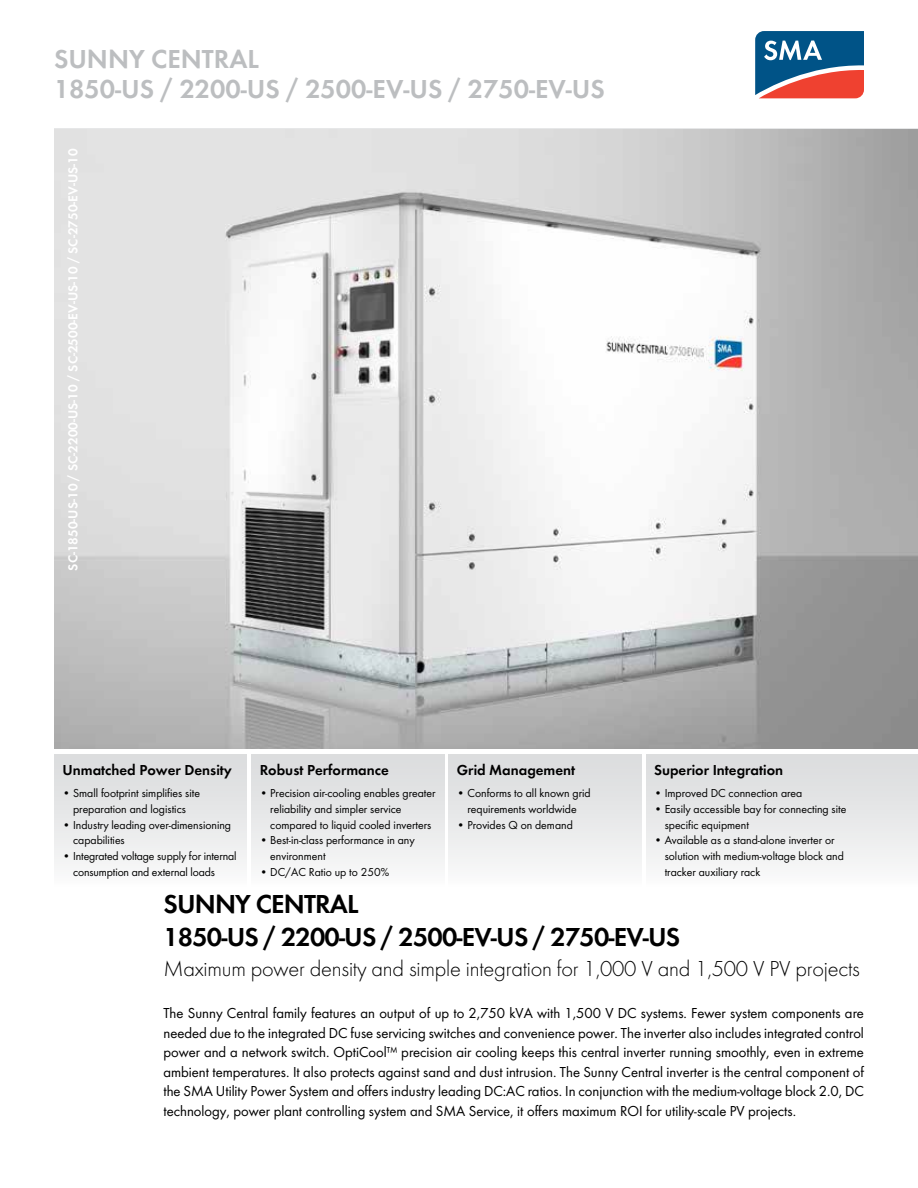
<style>
.page{position:relative;width:918px;height:1188px;background:#fff}
.page>*{position:absolute;margin:0;border:0;box-sizing:border-box;transform-origin:0 0}
.t1{font:600 27px/30px "SMA Futura Global";color:#bcbec0}
.t2{font:600 27px/33px "SMA Futura Global";letter-spacing:-.03em;color:#000}
.t3{font:22.5px "SMA Futura Global Light";letter-spacing:-.01em;color:#000}
.t4{font:15px/19.5px "SMA Futura Global";color:#000;text-align:justify}
.t5{font:600 15px "SMA Futura Global";color:#000}
.t6{font:600 13.5px "SMA Futura Global";color:#fff}
.t7{font:12px/15.8px "SMA Futura Global";color:#000}
</style>
<div class="page">
<div style="left:252px;top:752px;width:193px;height:135px;background:linear-gradient(to bottom,#d8dadb,#fafafa)"></div>
<div style="left:54px;top:752px;width:193px;height:135px;background:linear-gradient(to bottom,#d8dadb,#fafafa)"></div>
<div style="left:449px;top:752px;width:193px;height:135px;background:linear-gradient(to bottom,#d8dadb,#fafafa)"></div>
<div style="left:646px;top:752px;width:272px;height:135px;background:linear-gradient(to bottom,#d8dadb,#fafafa)"></div>
<img style="left:54px;top:129px;width:864px;height:620px">
<hr style="left:54px;top:749px;width:864px;height:4px;background:#fff">
<svg style="left:755px;top:31px;width:109px;height:67px;background:#666780"></svg>
<h1 class="t1" style="left:54px;top:44px;width:552px">SUNNY CENTRAL<br>1850-US / 2200-US / 2500-EV-US / 2750-EV-US</h1>
<p class="t6" style="left:65px;top:571px;width:424px;rotate:-90deg">SC-1850-US-10 / SC-2200-US-10 / SC-2500-EV-US-10 / SC-2750-EV-US-10</p>
<p class="t5" style="left:63px;top:761px;width:171px">Unmatched Power Density</p>
<p class="t7" style="left:63px;top:785px;width:139px;text-align:center">• Small footprint simplifies site preparation and logistics</p>
<p class="t7" style="left:73px;top:817px;width:159px;text-indent:-11px">• Industry leading over-dimensioning capabilities</p>
<p class="t7" style="left:73px;top:848px;width:165px;text-indent:-11px">• Integrated voltage supply for internal consumption and external loads</p>
<p class="t5" style="left:260px;top:761px;width:131px">Robust Performance</p>
<p class="t7" style="left:270px;top:785px;width:167px;text-indent:-11px">• Precision air-cooling enables greater reliability and simpler service compared to liquid cooled inverters</p>
<p class="t7" style="left:270px;top:832px;width:146px;text-indent:-11px">• Best-in-class performance in any environment</p>
<p class="t7" style="left:260px;top:864px;width:131px">• DC/AC Ratio up to 250%</p>
<p class="t5" style="left:457px;top:761px;width:120px">Grid Management</p>
<p class="t7" style="left:457px;top:785px;width:135px;text-align:center">• Conforms to all known grid requirements worldwide</p>
<p class="t7" style="left:457px;top:817px;width:117px">• Provides Q on demand</p>
<p class="t5" style="left:654px;top:761px;width:131px">Superior Integration</p>
<p class="t7" style="left:654px;top:785px;width:150px">• Improved DC connection area</p>
<p class="t7" style="left:665px;top:801px;width:183px;text-indent:-11px">• Easily accessible bay for connecting site specific equipment</p>
<p class="t7" style="left:665px;top:832px;width:181px;text-indent:-11px">• Available as a stand-alone inverter or solution with medium-voltage block and tracker auxiliary rack</p>
<h1 class="t2" style="left:163px;top:888px;width:518px;text-indent:92px">Central<br>1850-US / 2200-US / 2500-EV-US / 2750-EV-US</h1>
<h2 class="t3" style="left:163px;top:956px;width:698px">Maximum power density and simple integration for 1,000 V and 1,500 V PV projects</h2>
<p class="t4" style="left:163px;top:1003px;width:702px">The Sunny Central family features an output of up to 2,750 kVA with 1,500 V DC systems. Fewer system components are needed due to the integrated DC fuse servicing switches and convenience power. The inverter also includes integrated control power and a network switch. OptiCool™ precision air cooling keeps this central inverter running smoothly, even in extreme ambient temperatures. It also protects against sand and dust intrusion. The Sunny Central inverter is the central component of the SMA Utility Power System and offers industry leading DC:AC ratios. In conjunction with the medium-voltage block 2.0, DC technology, power plant controlling system and SMA Service, it offers maximum ROI for utility-scale PV projects.</p>
<h1 class="t2" style="left:163px;top:888px;width:33px">Sunny</h1>
</div>
